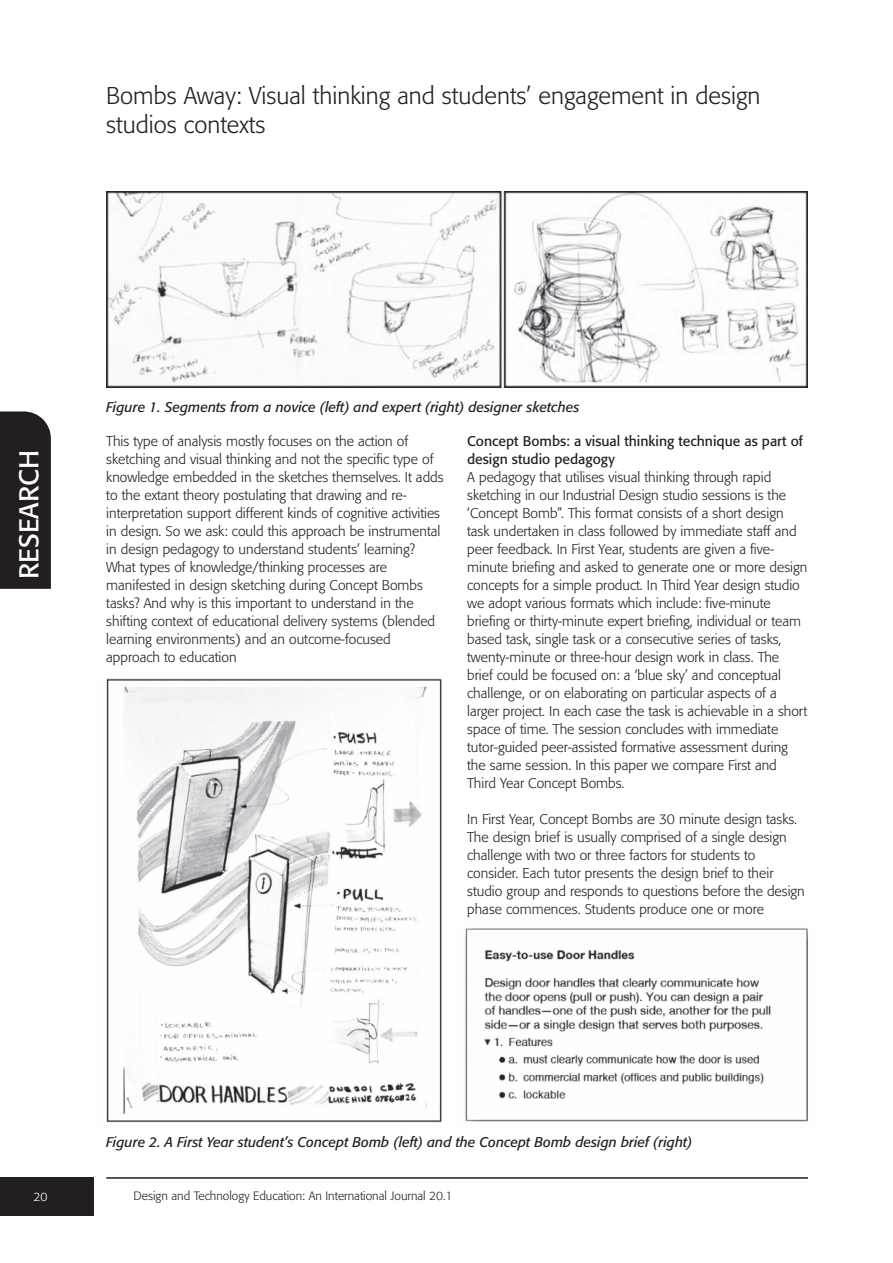
<style>
.page{position:relative;width:893px;height:1263px;background:#fff}
.page>*{position:absolute;margin:0;border:0;box-sizing:border-box;transform-origin:0 0}
.t1{font:27px "Formata";color:#fff}
.t2{font:300 24px/28.5px "Formata";color:#231f20}
.t3{font:300 13.95px/18px "Formata";color:#231f20}
.t4{font:italic 13.95px "Formata";color:#231f20}
.t5{font:13.95px/18px "Formata";color:#231f20}
.t6{font:300 12px "Formata";color:#231f20}
.t7{font:300 12px "Formata";color:#fff}
</style>
<div class="page">
<div style="left:0;top:1178px;width:94px;height:38px;background:#231f20"></div>
<hr style="left:106px;top:1177px;width:702px;height:2px;background:#231f20">
<div style="left:0;top:411px;width:51px;height:178px;background:#231f20"></div>
<img style="left:106px;top:192px;width:702px;height:195px">
<img style="left:106px;top:678px;width:336px;height:445px">
<img style="left:465px;top:928px;width:343px;height:194px">
<h2 class="t2" style="left:106px;top:84px;width:656px">Bombs Away: Visual thinking and students’ engagement in design studios contexts</h2>
<h1 class="t1" style="left:18px;top:579px;width:131px;rotate:-90deg">RESEARCH</h1>
<p class="t4" style="left:106px;top:401px;width:475px">Figure 1. Segments from a novice (left) and expert (right) designer sketches</p>
<p class="t3" style="left:106px;top:433px;width:339px">This type of analysis mostly focuses on the action of sketching and visual thinking and not the specific type of knowledge embedded in the sketches themselves. It adds to the extant theory postulating that drawing and re&shy;interpretation support different kinds of cognitive activities in design. So we ask: could this approach be instrumental in design pedagogy to understand students’ learning?<br>What types of knowledge/thinking processes are manifested in design sketching during Concept Bombs tasks? And why is this important to understand in the shifting context of educational delivery systems (blended learning environments) and an outcome-focused approach to education</p>
<p class="t5" style="left:467px;top:434px;width:337px">Concept Bombs: a visual thinking technique as part of design studio pedagogy</p>
<p class="t3" style="left:467px;top:470px;width:342px">A pedagogy that utilises visual thinking through rapid sketching in our Industrial Design studio sessions is the ‘Concept Bomb”. This format consists of a short design task undertaken in class followed by immediate staff and peer feedback. In First Year, students are given a five&shy;minute briefing and asked to generate one or more design concepts for a simple product. In Third Year design studio we adopt various formats which include: five-minute briefing or thirty-minute expert briefing, individual or team based task, single task or a consecutive series of tasks, twenty-minute or three-hour design work in class. The brief could be focused on: a ‘blue sky’ and conceptual challenge, or on elaborating on particular aspects of a larger project. In each case the task is achievable in a short space of time. The session concludes with immediate tutor-guided peer-assisted formative assessment during the same session. In this paper we compare First and Third Year Concept Bombs.</p>
<p class="t3" style="left:467px;top:812px;width:339px">In First Year, Concept Bombs are 30 minute design tasks.<br>The design brief is usually comprised of a single design challenge with two or three factors for students to consider. Each tutor presents the design brief to their studio group and responds to questions before the design phase commences. Students produce one or more</p>
<p class="t7" style="left:34px;top:1191px;width:15px">20</p>
<p class="t4" style="left:106px;top:1136px;width:588px">Figure 2. A First Year student’s Concept Bomb (left) and the Concept Bomb design brief (right)</p>
<p class="t6" style="left:134px;top:1191px;width:320px">Design and Technology Education: An International Journal 20.1</p>
</div>
